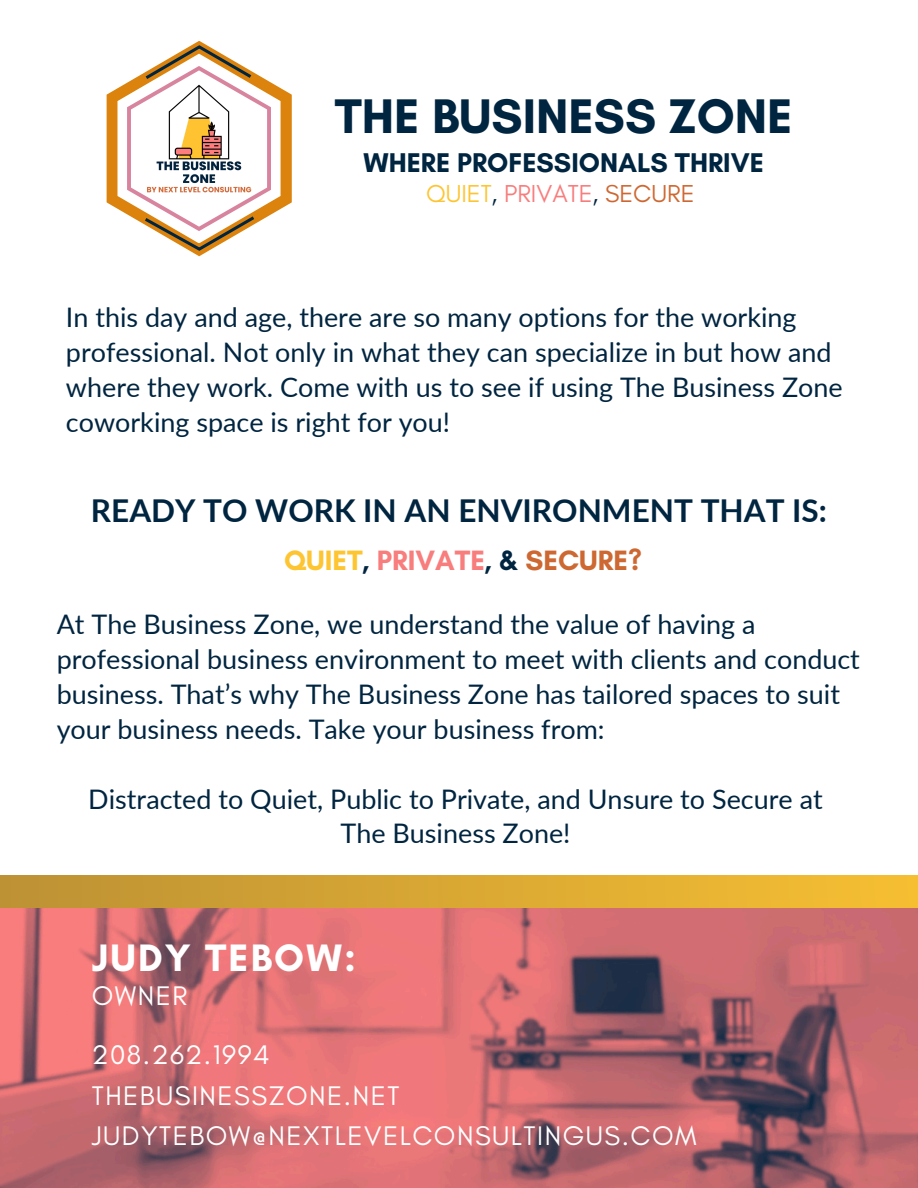
<style>
.page{position:relative;width:918px;height:1188px;background:#fff}
.page>*{position:absolute;margin:0;border:0;box-sizing:border-box;transform-origin:0 0}
.t1{font:700 49.5px "Glacial Indifference";color:#002540}
.t2{font:700 39px "Glacial Indifference";letter-spacing:.055em;color:#fff}
.t3{font:700 31.5px "Lato";color:#002540}
.t4{font:700 28.5px "Glacial Indifference";color:#f87d7d}
.t5{font:700 27.6px "Glacial Indifference";color:#002540}
.t6{font:27.45px "Glacial Indifference";letter-spacing:.055em;color:#fff}
.t7{font:27px/34.8px "Lato";color:#002540}
.t8{font:24.9px "Glacial Indifference";color:#f87d7d}
.s1{color:#fec532}
.s2{color:#002540}
.s3{color:#ce6832}
</style>
<div class="page">
<img style="left:0;top:908px;width:918px;height:280px">
<svg style="left:107px;top:41px;width:185px;height:215px"></svg>
<img style="left:136px;top:75px;width:126px;height:127px">
<div style="left:0;top:875px;width:918px;height:33px;background:linear-gradient(to right,#bd9235,#f6bf32)"></div>
<h3 class="t1" style="left:335px;top:86px;width:459px">THE BUSINESS ZONE</h3>
<h4 class="t5" style="left:364px;top:145px;width:402px">WHERE PROFESSIONALS THRIVE</h4>
<p class="t8" style="left:426px;top:179px;width:270px"><span class="s1">QUIET</span><span class="s2">,</span> PRIVATE<span class="s2">,</span> <span class="s3">SECURE</span></p>
<h3 class="t7" style="left:66px;top:299px;width:778px">In this day and age, there are so many options for the working professional. Not only in what they can specialize in but how and where they work. Come with us to see if using The Business Zone coworking space is right for you!</h3>
<h2 class="t3" style="left:91px;top:491px;width:737px">READY TO WORK IN AN ENVIRONMENT THAT IS:</h2>
<h4 class="t4" style="left:284px;top:543px;width:359px"><span class="s1">QUIET</span><span class="s2">,</span> PRIVATE<span class="s2">, &amp;</span> <span class="s3">SECURE?</span></h4>
<h4 class="t7" style="left:57px;top:606px;width:805px">At The Business Zone, we understand the value of having a professional business environment to meet with clients and conduct business. That’s why The Business Zone has tailored spaces to suit your business needs. Take your business from:</h4>
<h4 class="t7" style="left:88px;top:781px;width:736px">Distracted to Quiet, Public to Private, and Unsure to Secure at</h4>
<h4 class="t7" style="left:341px;top:816px;width:232px">The Business Zone!</h4>
<p class="t2" style="left:92px;top:934px;width:266px">JUDY TEBOW:</p>
<p class="t6" style="left:92px;top:979px;width:97px">OWNER</p>
<h3 class="t6" style="left:92px;top:1038px;width:179px">208.262.1994</h3>
<p class="t6" style="left:92px;top:1079px;width:309px">THEBUSINESSZONE.NET</p>
<p class="t6" style="left:92px;top:1118px;width:606px">JUDYTEBOW@NEXTLEVELCONSULTINGUS.COM</p>
</div>
